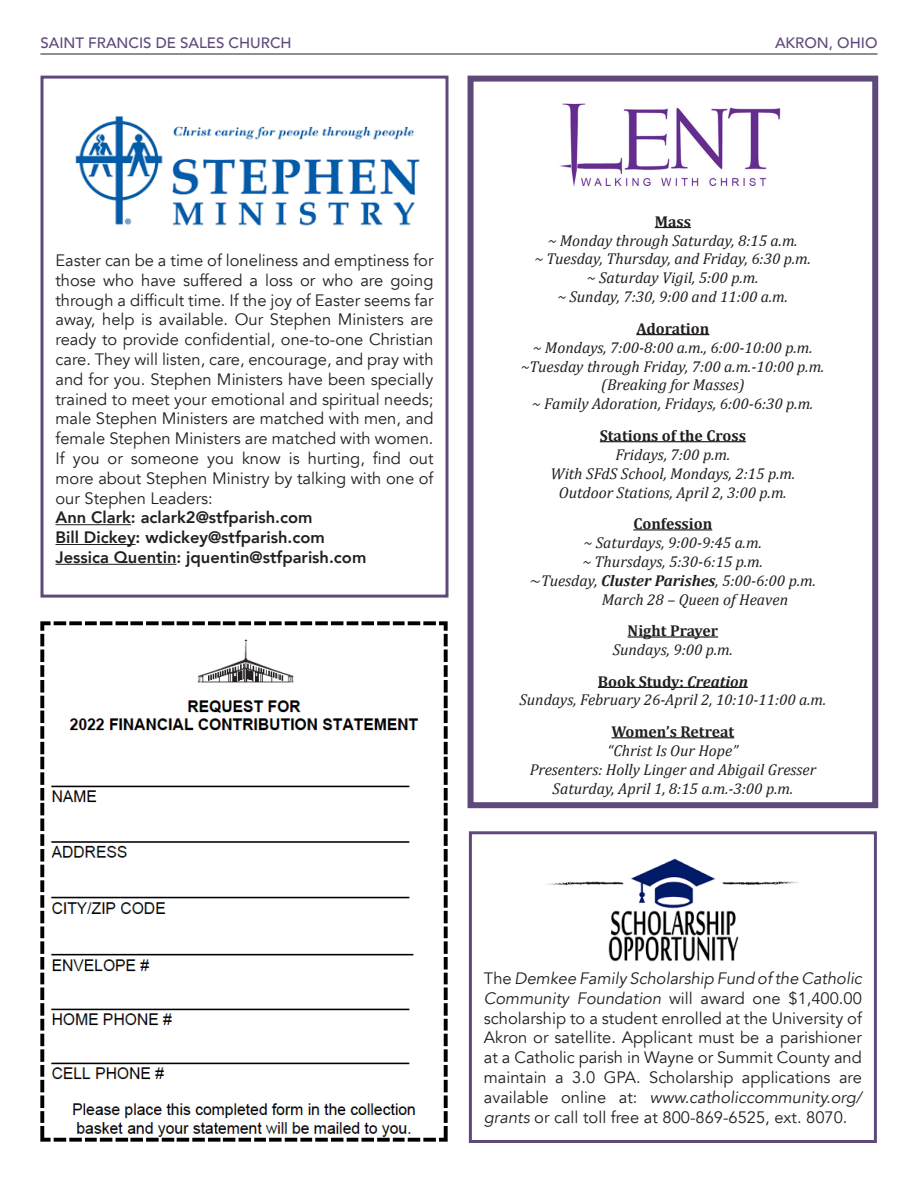
<style>
.page{position:relative;width:918px;height:1188px;background:#fff}
.page>*{position:absolute;margin:0;border:0;box-sizing:border-box;transform-origin:0 0}
.t1{font:16.5px/19.8px "Avenir";color:#231f20;text-align:justify}
.Normal__Web{font:800 16.5px "Avenir";color:#231f20}
.t2{font:italic 15.75px "Cambria";color:#231f20}
.t3{font:700 15.75px "Cambria";color:#231f20}
.t4{font:500 15px "Avenir";color:#5f497a}
.s1{font-style:normal}
.s2{font-weight:700}
.s3{font-style:italic}
</style>
<div class="page">
<hr style="left:40px;top:54px;width:838px;height:1px;background:#231f20">
<hr style="left:56px;top:524px;width:75px;height:1px;background:#231f20">
<hr style="left:56px;top:544px;width:80px;height:1px;background:#231f20">
<hr style="left:56px;top:564px;width:121px;height:1px;background:#231f20">
<img style="left:75px;top:115px;width:345px;height:111px">
<div style="left:40px;top:76px;width:408px;height:522px;border:3px solid #5f497a"></div>
<img style="left:40px;top:621px;width:408px;height:521px">
<hr style="left:655px;top:227px;width:36px;height:1px;background:#231f20">
<hr style="left:636px;top:334px;width:73px;height:1px;background:#231f20">
<hr style="left:600px;top:441px;width:146px;height:1px;background:#231f20">
<hr style="left:634px;top:529px;width:78px;height:2px;background:#231f20">
<hr style="left:628px;top:636px;width:90px;height:2px;background:#231f20">
<hr style="left:598px;top:687px;width:150px;height:1px;background:#231f20">
<hr style="left:611px;top:737px;width:123px;height:1px;background:#231f20">
<img style="left:560px;top:103px;width:221px;height:83px">
<div style="left:468px;top:76px;width:410px;height:732px;border:6px solid #5f497a"></div>
<img style="left:547px;top:858px;width:252px;height:104px">
<div style="left:469px;top:831px;width:408px;height:312px;border:3px solid #5f497a"></div>
<p class="t4" style="left:40px;top:30px;width:253px">SAINT FRANCIS DE SALES CHURCH</p>
<p class="t4" style="left:775px;top:30px;width:104px">AKRON, OHIO</p>
<p class="t1" style="left:56px;top:251px;width:380px">Easter can be a time of loneliness and emptiness for those who have suffered a loss or who are going through a difficult time. If the joy of Easter seems far away, help is available. Our Stephen Ministers are ready to provide confidential, one-to-one Christian care. They will listen, care, encourage, and pray with and for you. Stephen Ministers have been specially trained to meet your emotional and spiritual needs; male Stephen Ministers are matched with men, and female Stephen Ministers are matched with women.<br>If you or someone you know is hurting, find out more about Stephen Ministry by talking with one of our Stephen Leaders:</p>
<p class="Normal__Web" style="left:56px;top:505px;width:259px">Ann Clark: aclark2@stfparish.com</p>
<p class="Normal__Web" style="left:56px;top:525px;width:271px">Bill Dickey: wdickey@stfparish.com</p>
<p class="Normal__Web" style="left:56px;top:544px;width:312px">Jessica Quentin: jquentin@stfparish.com</p>
<p class="t3" style="left:655px;top:210px;width:38px">Mass</p>
<p class="t2" style="left:548px;top:229px;width:251px">~ Monday through Saturday, 8:15 a.m.</p>
<p class="t2" style="left:535px;top:248px;width:278px">~ Tuesday, Thursday, and Friday, 6:30 p.m.</p>
<p class="t2" style="left:587px;top:267px;width:173px">~ Saturday Vigil, 5:00 p.m.</p>
<p class="t2" style="left:558px;top:286px;width:232px">~ Sunday, 7:30, 9:00 and 11:00 a.m.</p>
<p class="t3" style="left:636px;top:317px;width:75px">Adoration</p>
<p class="t2" style="left:533px;top:336px;width:281px">~ Mondays, 7:00-8:00 a.m., 6:00-10:00 p.m.</p>
<p class="t2" style="left:521px;top:355px;width:305px">~Tuesday through Friday, 7:00 a.m.-10:00 p.m.</p>
<p class="t2" style="left:601px;top:374px;width:145px">(Breaking for Masses)</p>
<p class="t2" style="left:532px;top:393px;width:283px">~ Family Adoration, Fridays, 6:00-6:30 p.m.</p>
<p class="t3" style="left:600px;top:424px;width:148px">Stations of the Cross</p>
<p class="t2" style="left:616px;top:443px;width:116px">Fridays, 7:00 p.m.</p>
<p class="t2" style="left:551px;top:462px;width:246px">With SFdS School, Mondays, 2:15 p.m.</p>
<p class="t2" style="left:559px;top:481px;width:229px">Outdoor Stations, April 2, 3:00 p.m.</p>
<p class="t3" style="left:634px;top:513px;width:80px">Confession</p>
<p class="t2" style="left:584px;top:532px;width:179px">~ Saturdays, 9:00-9:45 a.m.</p>
<p class="t2" style="left:583px;top:550px;width:182px">~ Thursdays, 5:30-6:15 p.m.</p>
<p class="t2" style="left:530px;top:569px;width:287px"><span class="s1">~</span>Tuesday, <span class="s2">Cluster Parishes</span>, 5:00-6:00 p.m.</p>
<p class="t2" style="left:602px;top:588px;width:188px">March 28 – Queen of Heaven</p>
<p class="t3" style="left:628px;top:620px;width:92px">Night Prayer</p>
<p class="t2" style="left:613px;top:639px;width:122px">Sundays, 9:00 p.m.</p>
<p class="t3" style="left:598px;top:670px;width:152px">Book Study: <span class="s3">Creation</span></p>
<p class="t2" style="left:519px;top:689px;width:308px">Sundays, February 26-April 2, 10:10-11:00 a.m.</p>
<p class="t3" style="left:611px;top:721px;width:124px">Women’s Retreat</p>
<p class="t2" style="left:608px;top:739px;width:132px">“Christ Is Our Hope”</p>
<p class="t2" style="left:530px;top:758px;width:288px">Presenters: Holly Linger and Abigail Gresser</p>
<p class="t2" style="left:553px;top:777px;width:242px">Saturday, April 1, 8:15 a.m.-3:00 p.m.</p>
<p class="t1" style="left:484px;top:969px;width:380px">The <span class="s3">Demkee Family Scholarship Fund of the Catholic Community Foundation</span> will award one $1,400.00 scholarship to a student enrolled at the University of Akron or satellite. Applicant must be a parishioner at a Catholic parish in Wayne or Summit County and maintain a 3.0 GPA. Scholarship applications are available online at: <span class="s3">www.catholiccommunity.org/ grants</span> or call toll free at 800-869-6525, ext. 8070.</p>
</div>
